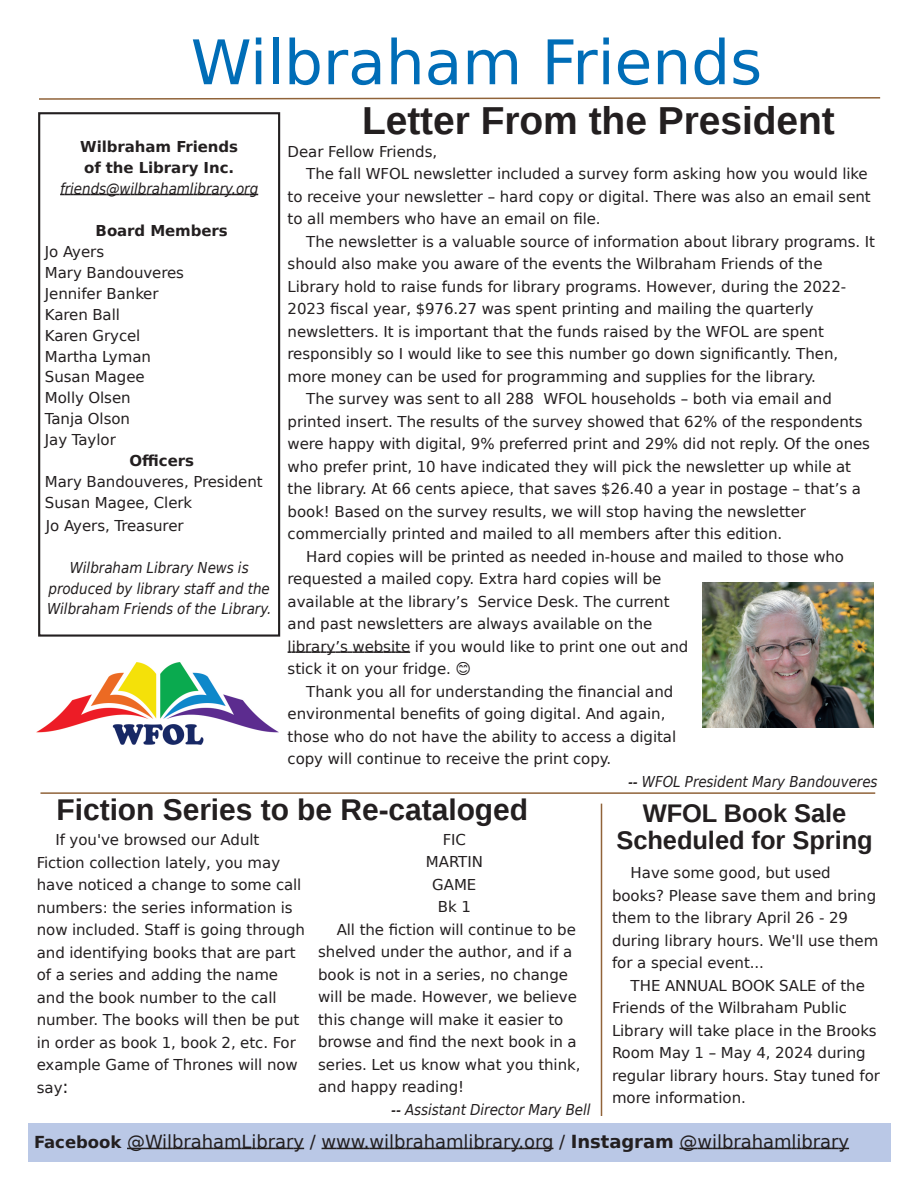
<style>
.page{position:relative;width:918px;height:1188px;background:#fff}
.page>*{position:absolute;margin:0;border:0;box-sizing:border-box;transform-origin:0 0}
.t1{font:61.5px "DejaVu Sans";color:#006db7}
.t2{font:700 39px "Liberation Sans";color:#231f20}
.t3{font:700 30px "Liberation Sans";color:#231f20}
.t4{font:700 25.5px/27.8px "Liberation Sans";letter-spacing:-.005em;color:#231f20;text-align:center}
.t5{font:18px "DejaVu Sans";letter-spacing:-.005em;color:#231f20}
.t6{font:15px/22.5px "DejaVu Sans";letter-spacing:-.005em;color:#231f20}
.t7{font:italic 15px/21px "DejaVu Sans Condensed";color:#231f20;text-align:center}
.t8{font:700 15px/21px "DejaVu Sans";letter-spacing:-.005em;color:#231f20}
.s1{font-size:18px}
.s2{font-weight:700;font-size:16.5px}
.s3{font-weight:700}
</style>
<div class="page">
<svg style="left:60px;top:194px;width:198px;height:1px"></svg>
<div style="left:38px;top:112px;width:242px;height:525px;border:2px solid #231f20"></div>
<div style="left:28px;top:1123px;width:863px;height:39px;background:#bac8e6"></div>
<svg style="left:127px;top:1148px;width:177px;height:1px"></svg>
<svg style="left:322px;top:1148px;width:231px;height:1px"></svg>
<svg style="left:679px;top:1148px;width:170px;height:1px"></svg>
<svg style="left:39px;top:97px;width:842px;height:3px"></svg>
<img style="left:36px;top:663px;width:242px;height:82px">
<svg style="left:288px;top:651px;width:122px;height:2px"></svg>
<img style="left:702px;top:582px;width:171px;height:146px">
<hr style="left:40px;top:792px;width:835px;height:2px;background:#906339">
<hr style="left:601px;top:804px;width:1px;height:312px;background:#906339">
<h1 class="t1" style="left:191px;top:27px;width:573px">Wilbraham Friends</h1>
<p class="t8" style="left:80px;top:136px;width:160px">Wilbraham Friends of the Library Inc.</p>
<p class="t7" style="left:60px;top:178px;width:200px">friends@wilbrahamlibrary.org</p>
<p class="t8" style="left:96px;top:220px;width:134px">Board Members</p>
<p class="t6" style="left:45px;top:241px;width:141px;line-height:21px">Jo Ayers<br>Mary Bandouveres<br>Jennifer Banker<br>Karen Ball<br>Karen Grycel<br>Martha Lyman<br>Susan Magee<br>Molly Olsen<br>Tanja Olson<br>Jay Taylor</p>
<p class="t8" style="left:129px;top:451px;width:66px">Officers</p>
<p class="t6" style="left:45px;top:472px;width:219px;line-height:21px">Mary Bandouveres, President<br>Susan Magee, Clerk</p>
<p class="t6" style="left:46px;top:514px;width:139px">Jo Ayers, Treasurer</p>
<p class="t7" style="left:47px;top:557px;width:226px">Wilbraham Library News is produced by library staff and the<br>Wilbraham Friends of the Library.</p>
<h2 class="t2" style="left:362px;top:98px;width:474px">Letter From the President</h2>
<p class="t6" style="left:288px;top:140px;width:151px">Dear Fellow Friends,</p>
<p class="t6" style="left:306px;top:163px;width:563px">The fall WFOL newsletter included a survey form asking how you would like</p>
<p class="t6" style="left:288px;top:185px;width:585px">to receive your newsletter – hard copy or digital. There was also an email sent</p>
<p class="t6" style="left:288px;top:208px;width:315px">to all members who have an email on file.</p>
<p class="t6" style="left:306px;top:230px;width:570px">The newsletter is a valuable source of information about library programs. It</p>
<p class="t6" style="left:288px;top:253px;width:536px">should also make you aware of the events the Wilbraham Friends of the</p>
<p class="t6" style="left:288px;top:275px;width:560px">Library hold to raise funds for library programs. However, during the 2022-</p>
<p class="t6" style="left:288px;top:298px;width:528px">2023 fiscal year, $976.27 was spent printing and mailing the quarterly</p>
<p class="t6" style="left:288px;top:320px;width:538px">newsletters. It is important that the funds raised by the WFOL are spent</p>
<p class="t6" style="left:288px;top:343px;width:552px">responsibly so I would like to see this number go down significantly. Then,</p>
<p class="t6" style="left:288px;top:365px;width:530px">more money can be used for programming and supplies for the library.</p>
<p class="t6" style="left:306px;top:388px;width:527px">The survey was sent to all 288 WFOL households – both via email and</p>
<p class="t6" style="left:288px;top:410px;width:576px">printed insert. The results of the survey showed that 62% of the respondents</p>
<p class="t6" style="left:288px;top:433px;width:584px">were happy with digital, 9% preferred print and 29% did not reply. Of the ones</p>
<p class="t6" style="left:288px;top:455px;width:565px">who prefer print, 10 have indicated they will pick the newsletter up while at</p>
<p class="t6" style="left:288px;top:478px;width:575px">the library. At 66 cents apiece, that saves $26.40 a year in postage – that’s a</p>
<p class="t6" style="left:288px;top:500px;width:520px">book! Based on the survey results, we will stop having the newsletter</p>
<p class="t6" style="left:288px;top:523px;width:496px">commercially printed and mailed to all members after this edition.</p>
<p class="t6" style="left:306px;top:545px;width:539px">Hard copies will be printed as needed in-house and mailed to those who</p>
<p class="t6" style="left:288px;top:568px;width:375px">requested a mailed copy. Extra hard copies will be</p>
<p class="t6" style="left:288px;top:590px;width:383px">available at the library’s Service Desk. The current</p>
<p class="t6" style="left:288px;top:613px;width:366px">and past newsletters are always available on the</p>
<p class="t6" style="left:288px;top:635px;width:402px">library’s website if you would like to print one out and</p>
<p class="t6" style="left:288px;top:658px;width:185px">stick it on your fridge. ὠ</p>
<p class="t6" style="left:306px;top:680px;width:369px">Thank you all for understanding the financial and</p>
<p class="t6" style="left:288px;top:703px;width:379px">environmental benefits of going digital. And again,</p>
<p class="t6" style="left:288px;top:725px;width:390px">those who do not have the ability to access a digital</p>
<p class="t6" style="left:288px;top:748px;width:325px">copy will continue to receive the print copy.</p>
<p class="t7" style="left:628px;top:771px;width:251px">-- WFOL President Mary Bandouveres</p>
<h3 class="t3" style="left:57px;top:793px;width:473px">Fiction Series to be Re-cataloged</h3>
<p class="t6" style="left:37px;top:829px;width:270px;text-indent:19px">If you've browsed our Adult<br>Fiction collection lately, you may have noticed a change to some call numbers: the series information is now included. Staff is going through and identifying books that are part of a series and adding the name and the book number to the call number. The books will then be put in order as book 1, book 2, etc. For example Game of Thrones will now say<span class="s1">:</span></p>
<p class="t6" style="left:443px;top:828px;width:25px">FIC</p>
<p class="t6" style="left:426px;top:851px;width:58px">MARTIN</p>
<p class="t6" style="left:432px;top:873px;width:46px">GAME</p>
<p class="t6" style="left:438px;top:896px;width:34px">Bk 1</p>
<p class="t6" style="left:337px;top:918px;width:241px">All the fiction will continue to be</p>
<p class="t6" style="left:318px;top:941px;width:256px">shelved under the author, and if a</p>
<p class="t6" style="left:318px;top:963px;width:251px">book is not in a series, no change</p>
<p class="t6" style="left:318px;top:986px;width:260px">will be made. However, we believe</p>
<p class="t6" style="left:318px;top:1008px;width:247px">this change will make it easier to</p>
<p class="t6" style="left:318px;top:1031px;width:260px">browse and find the next book in a</p>
<p class="t6" style="left:318px;top:1053px;width:264px">series. Let us know what you think,</p>
<p class="t6" style="left:318px;top:1076px;width:148px">and happy reading!</p>
<p class="t7" style="left:391px;top:1099px;width:201px">-- Assistant Director Mary Bell</p>
<h3 class="t4" style="left:616px;top:799px;width:258px">WFOL Book Sale<br>Scheduled for Spring</h3>
<p class="t6" style="left:612px;top:862px;width:268px;text-indent:19px">Have some good, but used books? Please save them and bring them to the library April 26 - 29 during library hours. We'll use them for a special event...</p>
<p class="t6" style="left:612px;top:974px;width:270px;text-indent:19px">THE ANNUAL BOOK SALE of the<br>Friends of the Wilbraham Public<br>Library will take place in the Brooks<br>Room May 1 – May 4, 2024 during regular library hours. Stay tuned for more information.</p>
<p class="t5" style="left:34px;top:1131px;width:817px"><span class="s2">Facebook</span> @WilbrahamLibrary / www.wilbrahamlibrary.org / <span class="s3">Instagram</span> @wilbrahamlibrary</p>
</div>
